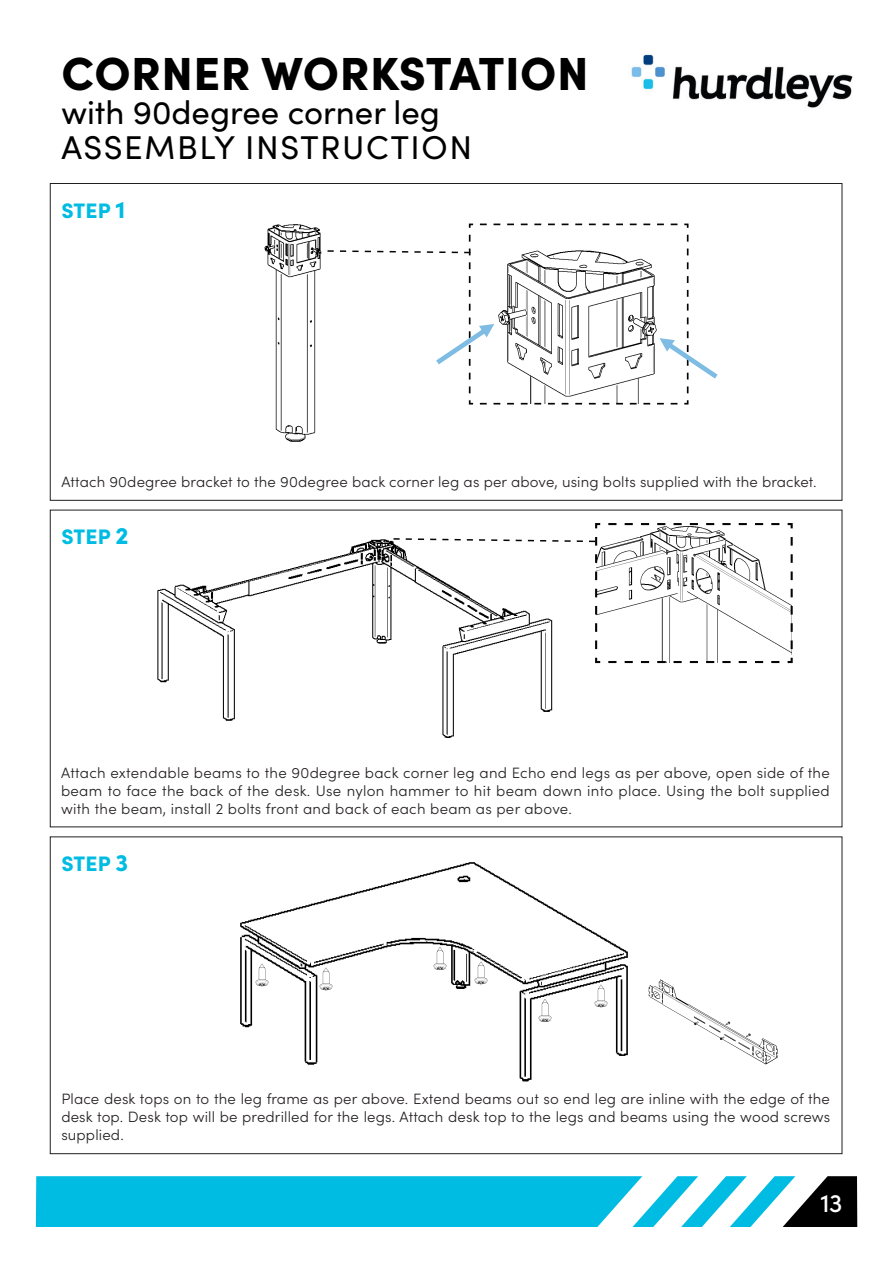
<style>
.page{position:relative;width:893px;height:1263px;background:#fff}
.page>*{position:absolute;margin:0;border:0;box-sizing:border-box;transform-origin:0 0}
.t1{font:900 46.5px "Sofia Pro";letter-spacing:.01em;color:#000}
.t2{font:33px "Sofia Pro";color:#000}
.t3{font:33px "Sofia Pro";letter-spacing:.05em;color:#000}
.t4{font:500 25.5px "Sofia Pro";color:#fff}
.t5{font:900 21px "Sofia Pro";letter-spacing:.01em;color:#00bce2}
.t6{font:300 15px/18px "Sofia Pro";letter-spacing:.01em;color:#231f20;text-align:justify}
.s1{font-size:24px}
</style>
<div class="page">
<img style="left:631px;top:53px;width:222px;height:55px">
<svg style="left:36px;top:1176px;width:821px;height:51px;background:#27bad8"></svg>
<img style="left:264px;top:224px;width:58px;height:218px">
<img style="left:157px;top:539px;width:396px;height:199px">
<img style="left:648px;top:979px;width:130px;height:86px">
<img style="left:240px;top:862px;width:388px;height:220px">
<img style="left:310px;top:961px;width:33px;height:34px">
<img style="left:246px;top:957px;width:33px;height:34px">
<img style="left:424px;top:941px;width:33px;height:33px">
<img style="left:529px;top:993px;width:33px;height:33px">
<img style="left:585px;top:978px;width:33px;height:33px">
<img style="left:464px;top:955px;width:33px;height:34px">
<svg style="left:392px;top:523px;width:401px;height:141px"></svg>
<svg style="left:327px;top:223px;width:391px;height:182px"></svg>
<p class="t1" style="left:62px;top:37px;width:529px">CORNER WORKSTATION</p>
<p class="t2" style="left:61px;top:88px;width:380px">with 90degree corner leg</p>
<p class="t3" style="left:61px;top:123px;width:412px">ASSEMBLY INSTRUCTION</p>
<p class="t5" style="left:61px;top:194px;width:65px">STEP <span class="s1">1</span></p>
<p class="t6" style="left:61px;top:472px;width:757px">Attach 90degree bracket to the 90degree back corner leg as per above, using bolts supplied with the bracket.</p>
<p class="t5" style="left:61px;top:520px;width:69px">STEP <span class="s1">2</span></p>
<p class="t6" style="left:61px;top:762px;width:770px">Attach extendable beams to the 90degree back corner leg and Echo end legs as per above, open side of the beam to face the back of the desk. Use nylon hammer to hit beam down into place. Using the bolt supplied with the beam, install 2 bolts front and back of each beam as per above.</p>
<p class="t5" style="left:61px;top:847px;width:68px">STEP <span class="s1">3</span></p>
<p class="t6" style="left:61px;top:1089px;width:770px">Place desk tops on to the leg frame as per above. Extend beams out so end leg are inline with the edge of the desk top. Desk top will be predrilled for the legs. Attach desk top to the legs and beams using the wood screws supplied.</p>
<h3 class="t4" style="left:821px;top:1184px;width:23px">13</h3>
</div>
